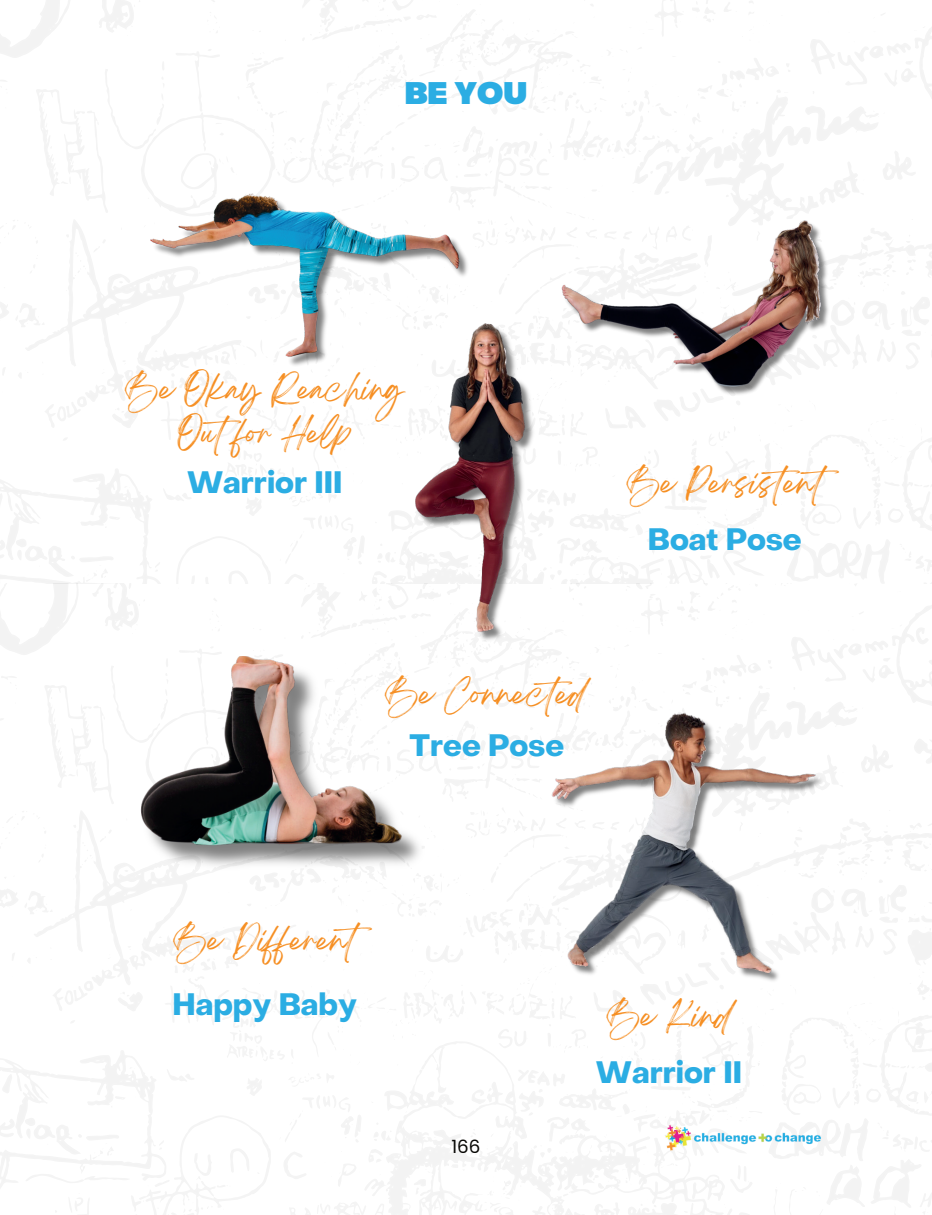
<style>
.page{position:relative;width:932px;height:1215px;background:#fff}
.page>*{position:absolute;margin:0;border:0;box-sizing:border-box;transform-origin:0 0}
.t1{font:700 30.45px "Object Sans";color:#2bade3}
.t2{font:900 30.45px "Object Sans";color:#2bade3}
.t3{font:27.45px/43.3px "Breathing";color:#f68f23;text-align:center}
.t4{font:18.3px "Poppins";color:#080704}
</style>
<div class="page">
<img style="left:378px;top:307px;width:208px;height:358px">
<img style="left:543px;top:206px;width:317px;height:202px">
<img style="left:127px;top:656px;width:308px;height:226px">
<img style="left:521px;top:675px;width:317px;height:330px">
<img style="left:131px;top:180px;width:361px;height:208px">
<img style="left:659px;top:1117px;width:173px;height:40px">
<p class="t2" style="left:404px;top:66px;width:124px">BE YOU</p>
<p class="t3" style="left:125px;top:375px;width:280px">Be Okay Reaching<br>Outfor Help</p>
<p class="t1" style="left:187px;top:455px;width:157px">Warrior III</p>
<p class="t3" style="left:627px;top:469px;width:226px">Be Persistent</p>
<p class="t1" style="left:648px;top:513px;width:155px">Boat Pose</p>
<p class="t3" style="left:385px;top:680px;width:201px">Be Connected</p>
<p class="t1" style="left:409px;top:718px;width:156px">Tree Pose</p>
<p class="t3" style="left:174px;top:926px;width:213px">Be Different</p>
<p class="t1" style="left:172px;top:978px;width:186px">Happy Baby</p>
<p class="t3" style="left:606px;top:1002px;width:126px">Be Kind</p>
<p class="t1" style="left:596px;top:1045px;width:148px">Warrior II</p>
<p class="t4" style="left:451px;top:1136px;width:31px">166</p>
</div>
